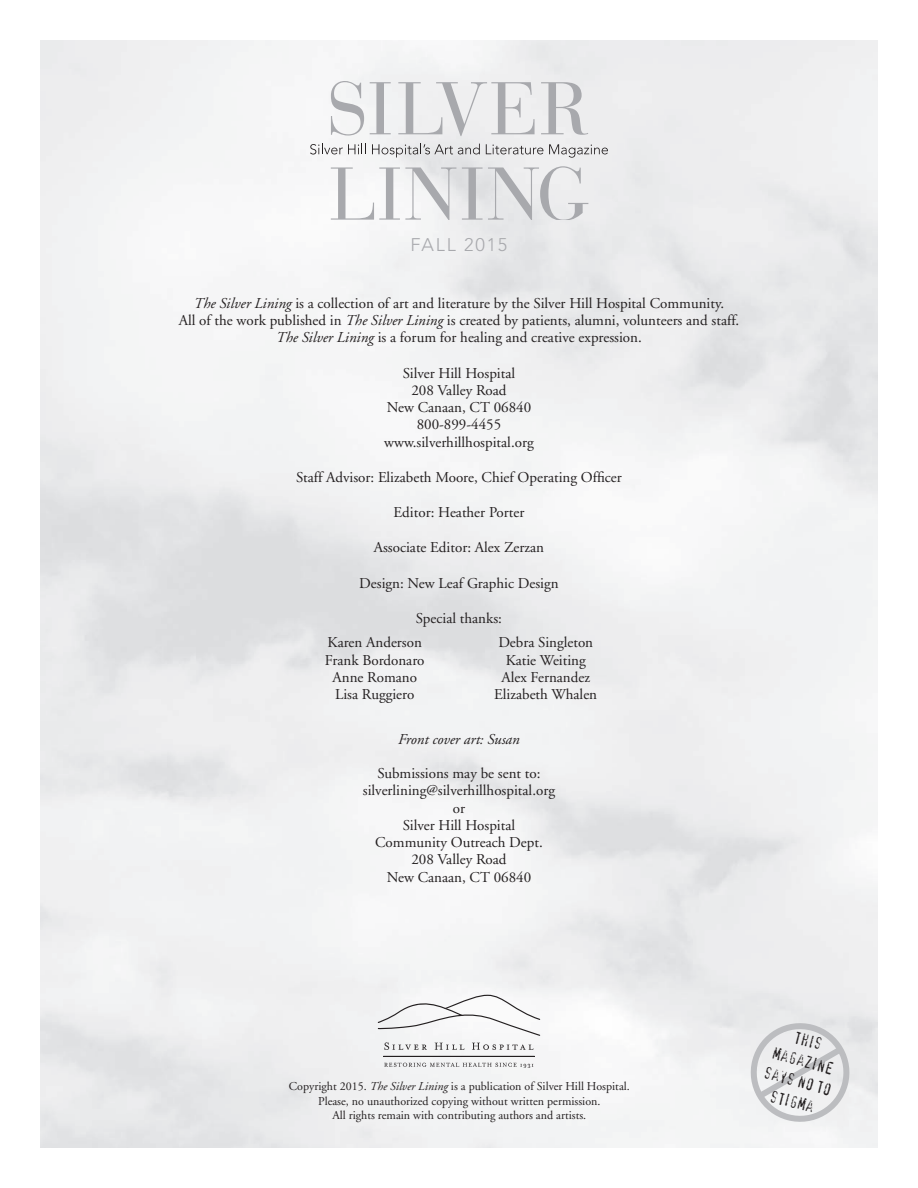
<style>
.page{position:relative;width:918px;height:1188px;background:#fff}
.page>*{position:absolute;margin:0;border:0;box-sizing:border-box;transform-origin:0 0}
.t1{font:300 18.15px "Avenir";letter-spacing:.1em;color:#a8a9ad}
.t2{font:16.5px/21px "Confidential";color:#231f20;text-align:center}
.t3{font:15px/17.2px "Adobe Garamond";color:#231f20;text-align:center}
.t4{font:italic 15px "Adobe Garamond";color:#231f20}
.t5{font:12px/14.4px "Adobe Garamond";color:#231f20;text-align:center}
.s1{font-style:italic}
</style>
<div class="page">
<img style="left:40px;top:40px;width:838px;height:1108px">
<svg style="left:331px;top:81px;width:33px;height:55px"></svg>
<svg style="left:370px;top:82px;width:21px;height:52px"></svg>
<svg style="left:398px;top:82px;width:137px;height:54px"></svg>
<svg style="left:541px;top:82px;width:47px;height:53px;background:#d5d6d8"></svg>
<svg style="left:331px;top:167px;width:125px;height:53px"></svg>
<svg style="left:462px;top:166px;width:126px;height:54px;background:#dadadc"></svg>
<svg style="left:310px;top:144px;width:56px;height:11px"></svg>
<svg style="left:372px;top:144px;width:108px;height:13px"></svg>
<svg style="left:486px;top:144px;width:57px;height:10px"></svg>
<svg style="left:549px;top:144px;width:59px;height:14px"></svg>
<svg style="left:741px;top:1014px;width:118px;height:111px"></svg>
<svg style="left:378px;top:995px;width:162px;height:41px"></svg>
<hr style="left:383px;top:1056px;width:152px;height:1px;background:#231f20">
<svg style="left:384px;top:1042px;width:43px;height:8px"></svg>
<svg style="left:435px;top:1043px;width:29px;height:7px"></svg>
<svg style="left:472px;top:1043px;width:61px;height:7px"></svg>
<svg style="left:384px;top:1063px;width:149px;height:5px"></svg>
<p class="t1" style="left:411px;top:234px;width:98px">FALL 2015</p>
<p class="t3" style="left:179px;top:295px;width:562px"><span class="s1">The Silver Lining</span> is a collection of art and literature by the Silver Hill Hospital Community.<br>All of the work published in <span class="s1">The Silver Lining</span> is created by patients, alumni, volunteers and staff.<br><span class="s1">The Silver Lining</span> is a forum for healing and creative expression.</p>
<p class="t3" style="left:384px;top:365px;width:151px">Silver Hill Hospital<br>208 Valley Road<br>New Canaan, CT 06840<br>800-899-4455 www.silverhillhospital.org</p>
<p class="t3" style="left:296px;top:469px;width:327px">Staff Advisor: Elizabeth Moore, Chief Operating Officer</p>
<p class="t3" style="left:394px;top:504px;width:132px">Editor: Heather Porter</p>
<p class="t3" style="left:374px;top:539px;width:172px">Associate Editor: Alex Zerzan</p>
<p class="t3" style="left:359px;top:575px;width:201px">Design: New Leaf Graphic Design</p>
<p class="t3" style="left:416px;top:610px;width:87px">Special thanks:</p>
<p class="t3" style="left:325px;top:634px;width:101px">Karen Anderson<br>Frank Bordonaro<br>Anne Romano<br>Lisa Ruggiero</p>
<p class="t3" style="left:494px;top:634px;width:104px">Debra Singleton<br>Katie Weiting<br>Alex Fernandez<br>Elizabeth Whalen</p>
<p class="t4" style="left:398px;top:731px;width:123px">Front cover art: Susan</p>
<p class="t3" style="left:363px;top:765px;width:194px">Submissions may be sent to: silverlining@silverhillhospital.org or<br>Silver Hill Hospital<br>Community Outreach Dept.<br>208 Valley Road<br>New Canaan, CT 06840</p>
<p class="t5" style="left:289px;top:1080px;width:342px">Copyright 2015. <span class="s1">The Silver Lining</span> is a publication of Silver Hill Hospital.<br>Please, no unauthorized copying without written permission.<br>All rights remain with contributing authors and artists.</p>
<p class="t2" style="left:778px;top:1022px;width:71px;rotate:15deg">this magazine says no to stigma</p>
</div>
